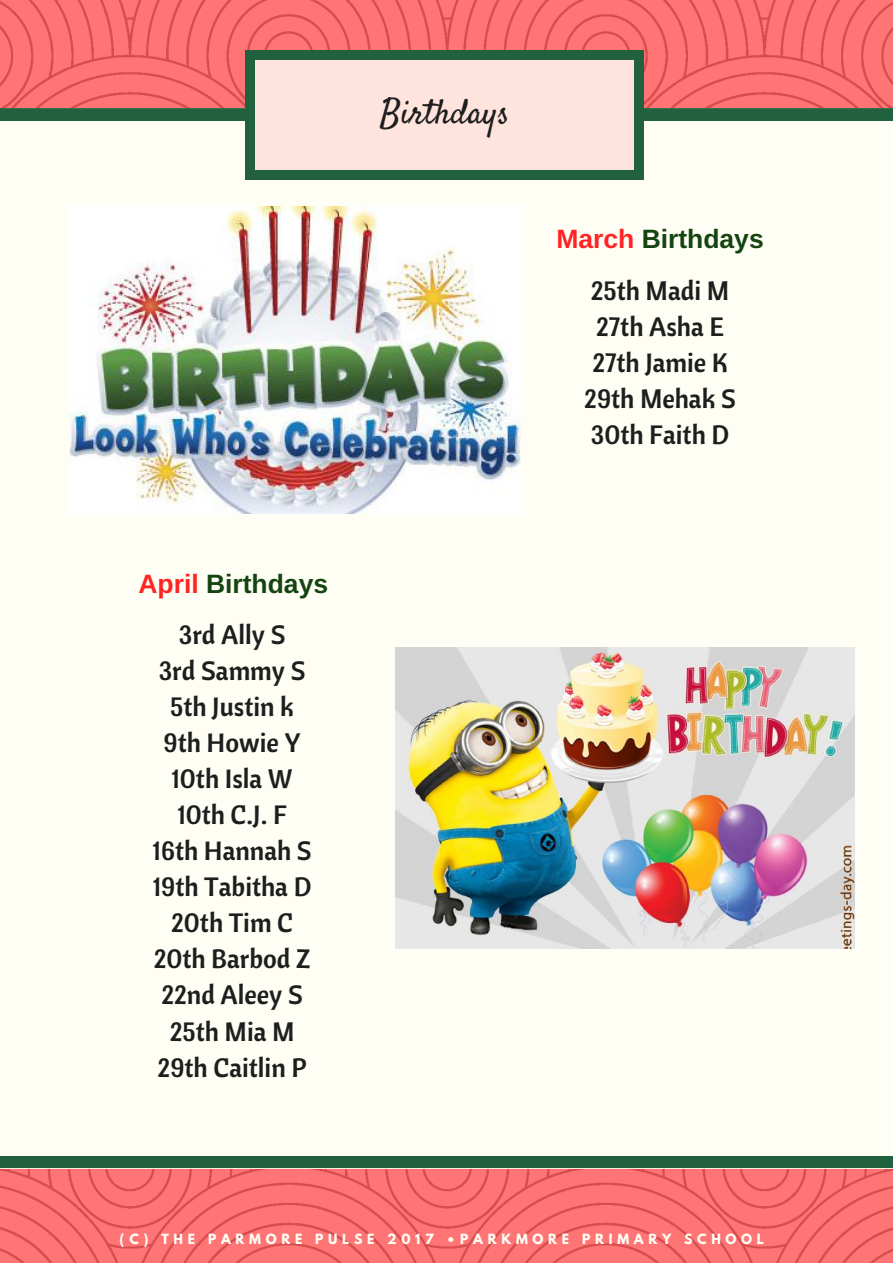
<style>
.page{position:relative;width:893px;height:1263px;background:#fff}
.page>*{position:absolute;margin:0;border:0;box-sizing:border-box;transform-origin:0 0}
.t1{font:34.8px "Satisfy";color:#1e1e1e}
.t2{font:26.55px/36px "Cantora One";color:#1e1e1e;text-align:center}
.t3{font:700 26.55px "Arimo";color:#14440f}
.t4{font:700 12.45px "League Spartan";letter-spacing:.38em;color:#fffef5}
.s1{color:#ff2323}
</style>
<div class="page">
<img style="left:0;top:0;width:893px;height:1263px">
<div style="left:0;top:108px;width:893px;height:1061px;background:#fffef5"></div>
<div style="left:0;top:1156px;width:893px;height:12px;background:#21613e"></div>
<div style="left:0;top:109px;width:893px;height:12px;background:#21613e"></div>
<div style="left:246px;top:57px;width:396px;height:116px;background:#ffe4de"></div>
<div style="left:634px;top:170px;width:9px;height:10px;background:#21613e"></div>
<div style="left:245px;top:59px;width:9px;height:112px;background:#21613e"></div>
<div style="left:245px;top:170px;width:9px;height:10px;background:#21613e"></div>
<div style="left:634px;top:59px;width:9px;height:112px;background:#21613e"></div>
<div style="left:254px;top:170px;width:381px;height:10px;background:#21613e"></div>
<div style="left:634px;top:50px;width:9px;height:10px;background:#21613e"></div>
<div style="left:245px;top:50px;width:9px;height:10px;background:#21613e"></div>
<div style="left:254px;top:50px;width:381px;height:10px;background:#21613e"></div>
<img style="left:70px;top:206px;width:450px;height:307px">
<img style="left:395px;top:647px;width:460px;height:301px">
<p class="t3" style="left:138px;top:569px;width:191px"><span class="s1">April</span> Birthdays</p>
<p class="t2" style="left:153px;top:616px;width:161px">3rd Ally S<br>3rd Sammy S<br>5th Justin k<br>9th Howie Y<br>10th Isla W<br>10th C.J. F<br>16th Hannah S<br>19th Tabitha D<br>20th Tim C<br>20th Barbod Z<br>22nd Aleey S<br>25th Mia M<br>29th Caitlin P</p>
<h1 class="t1" style="left:380px;top:90px;width:131px">Birthdays</h1>
<p class="t3" style="left:556px;top:224px;width:209px"><span class="s1">March</span> Birthdays</p>
<p class="t2" style="left:584px;top:272px;width:153px">25th Madi M<br>27th Asha E<br>27th Jamie K<br>29th Mehak S<br>30th Faith D</p>
<p class="t4" style="left:120px;top:1233px;width:646px">(C) THE PARMORE PULSE 2017 •PARKMORE PRIMARY SCHOOL</p>
</div>
